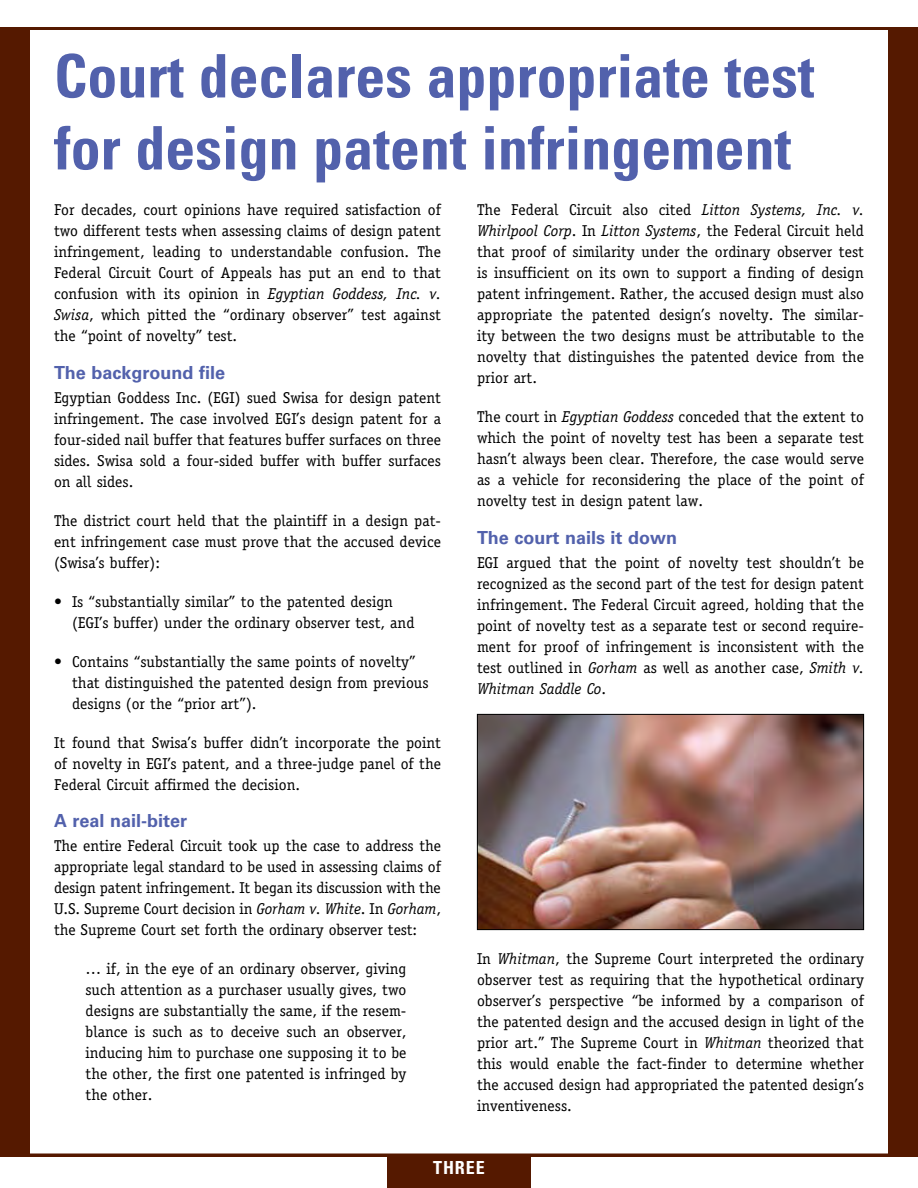
<style>
.page{position:relative;width:918px;height:1188px;background:#fff}
.page>*{position:absolute;margin:0;border:0;box-sizing:border-box;transform-origin:0 0}
.t1{font:700 condensed 60px/72px "Univers LT Std";color:#5261ac}
.t2{font:700 18px "Univers LT Std";color:#5261ac}
.t3{font:700 condensed 18px "Univers LT Std";letter-spacing:.05em;color:#fff}
.t4{font:15.75px/21px "Officina Serif Std";color:#000;text-align:justify}
.s1{font-style:italic}
</style>
<div class="page">
<div style="left:0;top:27px;width:918px;height:1129px;background:#551900"></div>
<div style="left:27px;top:27px;width:864px;height:1129px;background:#fff;border:3px solid #551900"></div>
<div style="left:387px;top:1156px;width:144px;height:32px;background:#551900"></div>
<img style="left:479px;top:716px;width:383px;height:212px">
<div style="left:477px;top:714px;width:387px;height:216px;border:1px solid #000"></div>
<h1 class="t1" style="left:54px;top:40px;width:762px">Court declares appropriate test for design patent infringement</h1>
<p class="t4" style="left:54px;top:199px;width:389px">For decades, court opinions have required satisfaction of two different tests when assessing claims of design patent infringement, leading to understandable confusion. The Federal Circuit Court of Appeals has put an end to that confusion with its opinion in <span class="s1">Egyptian Goddess, Inc. v.<br>Swisa</span>, which pitted the “ordinary observer” test against the “point of novelty” test.</p>
<p class="t2" style="left:54px;top:362px;width:173px">The background file</p>
<p class="t4" style="left:54px;top:387px;width:389px">Egyptian Goddess Inc. (EGI) sued Swisa for design patent infringement. The case involved EGI’s design patent for a four-sided nail buffer that features buffer surfaces on three sides. Swisa sold a four-sided buffer with buffer surfaces on all sides.</p>
<p class="t4" style="left:54px;top:510px;width:389px">The district court held that the plaintiff in a design pat&shy;ent infringement case must prove that the accused device (Swisa’s buffer):</p>
<p class="t4" style="left:72px;top:591px;width:344px;text-indent:-18px">• Is “substantially similar” to the patented design (EGI’s buffer) under the ordinary observer test, and</p>
<p class="t4" style="left:72px;top:651px;width:358px;text-align:left;text-indent:-18px">• Contains “substantially the same points of novelty” that distinguished the patented design from previous designs (or the “prior art”).</p>
<p class="t4" style="left:54px;top:732px;width:389px">It found that Swisa’s buffer didn’t incorporate the point of novelty in EGI’s patent, and a three-judge panel of the Federal Circuit affirmed the decision.</p>
<p class="t2" style="left:54px;top:810px;width:135px">A real nail-biter</p>
<p class="t4" style="left:54px;top:835px;width:389px">The entire Federal Circuit took up the case to address the appropriate legal standard to be used in assessing claims of design patent infringement. It began its discussion with the U.S. Supreme Court decision in <span class="s1">Gorham v. White</span>. In <span class="s1">Gorham</span>, the Supreme Court set forth the ordinary observer test:</p>
<p class="t4" style="left:86px;top:958px;width:323px">… if, in the eye of an ordinary observer, giving such attention as a purchaser usually gives, two designs are substantially the same, if the resem&shy;blance is such as to deceive such an observer, inducing him to purchase one supposing it to be the other, the first one patented is infringed by the other.</p>
<p class="t4" style="left:477px;top:199px;width:389px">The Federal Circuit also cited <span class="s1">Litton Systems, Inc. v.<br>Whirlpool Corp</span>. In <span class="s1">Litton Systems</span>, the Federal Circuit held that proof of similarity under the ordinary observer test is insufficient on its own to support a finding of design patent infringement. Rather, the accused design must also appropriate the patented design’s novelty. The similar&shy;ity between the two designs must be attributable to the novelty that distinguishes the patented device from the prior art.</p>
<p class="t4" style="left:477px;top:406px;width:389px">The court in <span class="s1">Egyptian Goddess</span> conceded that the extent to which the point of novelty test has been a separate test hasn’t always been clear. Therefore, the case would serve as a vehicle for reconsidering the place of the point of novelty test in design patent law.</p>
<p class="t2" style="left:477px;top:527px;width:202px">The court nails it down</p>
<p class="t4" style="left:477px;top:552px;width:389px">EGI argued that the point of novelty test shouldn’t be recognized as the second part of the test for design patent infringement. The Federal Circuit agreed, holding that the point of novelty test as a separate test or second require&shy;ment for proof of infringement is inconsistent with the test outlined in <span class="s1">Gorham</span> as well as another case, <span class="s1">Smith v.<br>Whitman Saddle Co</span>.</p>
<p class="t4" style="left:477px;top:948px;width:389px">In <span class="s1">Whitman</span>, the Supreme Court interpreted the ordinary observer test as requiring that the hypothetical ordinary observer’s perspective “be informed by a comparison of the patented design and the accused design in light of the prior art.” The Supreme Court in <span class="s1">Whitman</span> theorized that this would enable the fact-finder to determine whether the accused design had appropriated the patented design’s inventiveness.</p>
<p class="t3" style="left:433px;top:1157px;width:53px">THREE</p>
</div>
